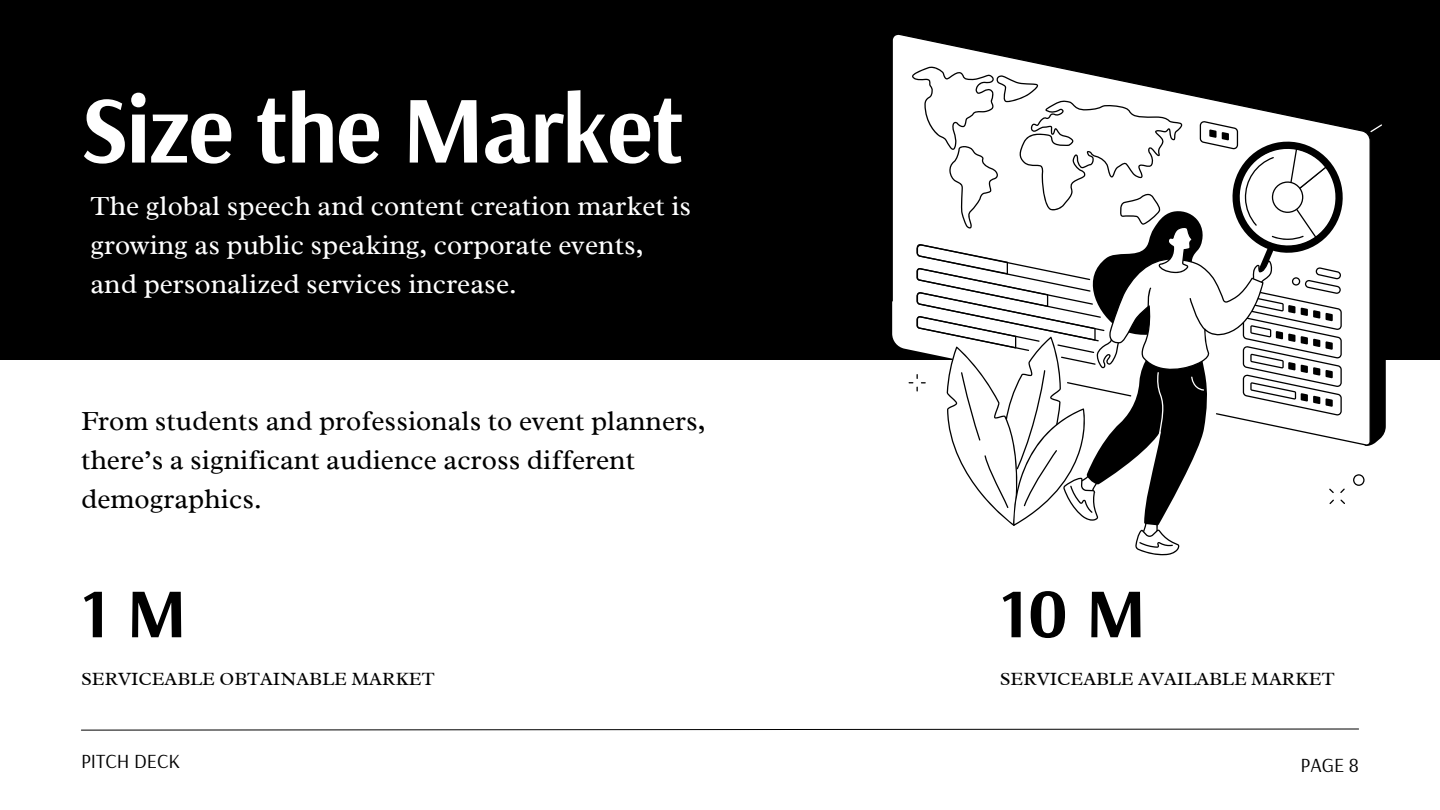
<style>
.page{position:relative;width:1440px;height:810px;background:#fff}
.page>*{position:absolute;margin:0;border:0;box-sizing:border-box;transform-origin:0 0}
.t1{font:700 96px "Arsenal";letter-spacing:-.02em;color:#fff}
.t2{font:700 70px "Arsenal";color:#000}
.t3{font:28px/39px "Radley";color:#fefefe}
.t4{font:28px/39px "Radley";color:#000}
.t5{font:20px "Arsenal";color:#000}
.t6{font:19px "Radley";color:#000}
</style>
<div class="page">
<div style="left:0;top:0;width:1440px;height:360px;background:#000"></div>
<svg style="left:81px;top:728px;width:1278px;height:3px"></svg>
<svg style="left:892px;top:34px;width:84px;height:350px;fill:#fff"></svg>
<svg style="left:909px;top:51px;width:473px;height:504px"></svg>
<h1 class="t1" style="left:81px;top:67px;width:605px">Size the Market</h1>
<p class="t3" style="left:90px;top:186px;width:602px">The global speech and content creation market is growing as public speaking, corporate events, and personalized services increase.</p>
<h3 class="t4" style="left:81px;top:401px;width:626px">From students and professionals to event planners, there’s a significant audience across different demographics.</h3>
<h2 class="t2" style="left:81px;top:567px;width:107px">1 M</h2>
<h2 class="t6" style="left:81px;top:667px;width:355px">SERVICEABLE OBTAINABLE MARKET</h2>
<p class="t2" style="left:1000px;top:567px;width:148px">10 M</p>
<h3 class="t6" style="left:1000px;top:667px;width:336px">SERVICEABLE AVAILABLE MARKET</h3>
<p class="t5" style="left:81px;top:748px;width:101px">PITCH DECK</p>
<p class="t5" style="left:1300px;top:752px;width:60px">PAGE 8</p>
</div>
